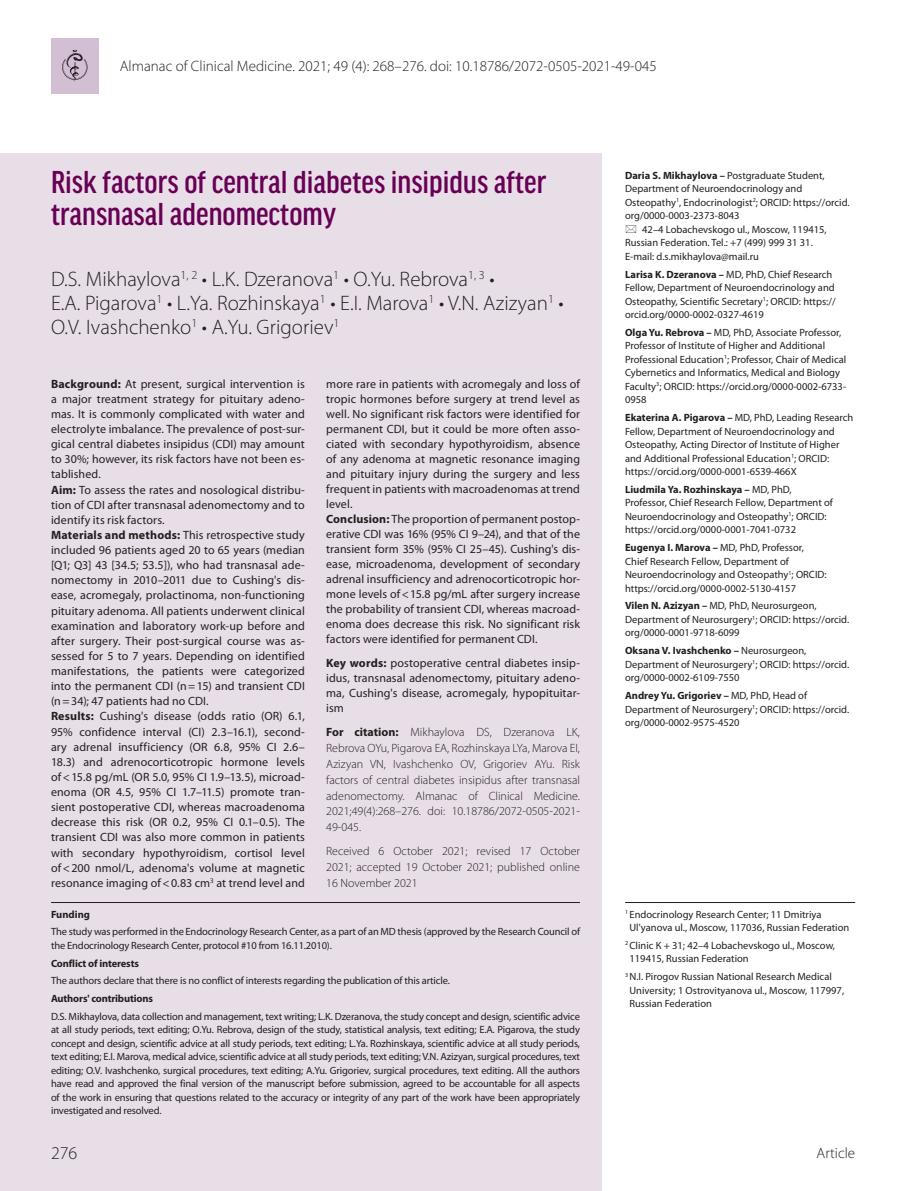
<style>
.page{position:relative;width:919px;height:1191px;background:#fff}
.page>*{position:absolute;margin:0;border:0;box-sizing:border-box;transform-origin:0 0}
.t1{font:500 condensed 33.75px/31.5px "Good Headline Pro";color:#680054}
.t2{font:300 21px/24px "Myriad Pro";color:#231f20}
.t3{font:300 18px "Myriad Pro";color:#231f20}
.t4{font:300 15px "Myriad Pro";color:#231f20}
.t5{font:12px/15.1px "Myriad Pro";letter-spacing:.005em;color:#231f20}
.t6{font:300 12px/15.8px "Myriad Pro";color:#231f20;text-align:justify}
.t7{font:10.5px/13.5px "Myriad Pro";color:#231f20}
.t8{font:700 10.5px "Myriad Pro";letter-spacing:-.015em;color:#231f20}
.s1{font-weight:700}
</style>
<div class="page">
<div style="left:0;top:153px;width:601px;height:1038px;background:#e8dee8"></div>
<hr style="left:625px;top:902px;width:230px;height:1px;background:#231f20">
<hr style="left:51px;top:902px;width:529px;height:1px;background:#231f20">
<div style="left:51px;top:38px;width:48px;height:55px;background:#d3bfd3"></div>
<svg style="left:62px;top:50px;width:25px;height:32px"></svg>
<h3 class="t4" style="left:120px;top:57px;width:538px">Almanac of Clinical Medicine. 2021; 49 (4): 268–276. doi: 10.18786/2072-0505-2021-49-045</h3>
<h1 class="t1" style="left:51px;top:167px;width:497px">Risk factors of central diabetes insipidus after transnasal adenomectomy</h1>
<h2 class="t2" style="left:51px;top:267px;width:514px">D.S. Mikhaylova<sup>1,</sup> <sup>2</sup> • L.K. Dzeranova<sup>1</sup> • O.Yu. Rebrova<sup>1,</sup> <sup>3</sup> •<br>E.A. Pigarova<sup>1</sup> • L.Ya. Rozhinskaya<sup>1</sup> • E.I. Marova<sup>1</sup> • V.N. Azizyan<sup>1</sup> •<br>O.V. Ivashchenko<sup>1</sup> • A.Yu. Grigoriev<sup>1</sup></h2>
<p class="t5" style="left:51px;top:376px;width:255px"><span class="s1">Background:</span> At present, surgical intervention is a major treatment strategy for pituitary adeno&shy;mas. It is commonly complicated with water and electrolyte imbalance. The prevalence of post-sur&shy;gical central diabetes insipidus (CDI) may amount to 30%; however, its risk factors have not been es&shy;tablished.<br><span class="s1">Aim:</span> To assess the rates and nosological distribu&shy;tion of CDI after transnasal adenomectomy and to identify its risk factors.<br><span class="s1">Materials and methods:</span> This retrospective study included 96 patients aged 20 to 65 years (median [Q1; Q3] 43 [34.5; 53.5]), who had transnasal ade&shy;nomectomy in 2010–2011 due to Cushing's dis&shy;ease, acromegaly, prolactinoma, non-functioning pituitary adenoma. All patients underwent clinical examination and laboratory work-up before and after surgery. Their post-surgical course was as&shy;sessed for 5 to 7 years. Depending on identified manifestations, the patients were categorized into the permanent CDI (n=15) and transient CDI (n=34); 47 patients had no CDI.<br><span class="s1">Results:</span> Cushing's disease (odds ratio (OR) 6.1, 95% confidence interval (CI) 2.3–16.1), second&shy;ary adrenal insufficiency (OR 6.8, 95% CI 2.6– 18.3) and adrenocorticotropic hormone levels of&lt;15.8 pg/mL (OR 5.0, 95% CI 1.9–13.5), microad&shy;enoma (OR 4.5, 95% CI 1.7–11.5) promote tran&shy;sient postoperative CDI, whereas macroadenoma decrease this risk (OR 0.2, 95% CI 0.1–0.5). The transient CDI was also more common in patients with secondary hypothyroidism, cortisol level of&lt;200 nmol/L, adenoma's volume at magnetic resonance imaging of&lt;0.83 cm<sup>3</sup> at trend level and</p>
<p class="t5" style="left:326px;top:376px;width:255px">more rare in patients with acromegaly and loss of tropic hormones before surgery at trend level as well. No significant risk factors were identified for permanent CDI, but it could be more often asso&shy;ciated with secondary hypothyroidism, absence of any adenoma at magnetic resonance imaging and pituitary injury during the surgery and less frequent in patients with macroadenomas at trend level.<br><span class="s1">Conclusion:</span> The proportion of permanent postop&shy;erative CDI was 16% (95% CI 9–24), and that of the transient form 35% (95% CI 25–45). Cushing's dis&shy;ease, microadenoma, development of secondary adrenal insufficiency and adrenocorticotropic hor&shy;mone levels of&lt;15.8 pg/mL after surgery increase the probability of transient CDI, whereas macroad&shy;enoma does decrease this risk. No significant risk factors were identified for permanent CDI.</p>
<p class="t5" style="left:326px;top:655px;width:255px;text-align:justify"><span class="s1">Key words:</span> postoperative central diabetes insip&shy;idus, transnasal adenomectomy, pituitary adeno&shy;ma, Cushing's disease, acromegaly, hypopituitar&shy;ism</p>
<p class="t6" style="left:326px;top:724px;width:255px"><span class="s1">For citation:</span> Mikhaylova DS, Dzeranova LK, Rebrova OYu, Pigarova EA, Rozhinskaya LYa, Marova EI, Azizyan VN, Ivashchenko OV, Grigoriev AYu. Risk factors of central diabetes insipidus after transnasal adenomectomy. Almanac of Clinical Medicine.<br>2021;49(4):268–276. doi: 10.18786/2072-0505-2021- 49-045.</p>
<p class="t6" style="left:326px;top:843px;width:255px">Received 6 October 2021; revised 17 October 2021; accepted 19 October 2021; published online 16 November 2021</p>
<p class="t8" style="left:51px;top:907px;width:40px">Funding</p>
<p class="t7" style="left:51px;top:925px;width:530px">The study was performed in the Endocrinology Research Center, as a part of an MD thesis (approved by the Research Council of the Endocrinology Research Center, protocol #10 from 16.11.2010).</p>
<p class="t8" style="left:51px;top:956px;width:89px">Conflict of interests</p>
<p class="t7" style="left:51px;top:974px;width:400px">The authors declare that there is no conflict of interests regarding the publication of this article.</p>
<p class="t8" style="left:51px;top:991px;width:103px">Authors' contributions</p>
<p class="t7" style="left:51px;top:1009px;width:530px;text-align:justify">D.S. Mikhaylova, data collection and management, text writing; L.K. Dzeranova, the study concept and design, scientific advice at all study periods, text editing; O.Yu. Rebrova, design of the study, statistical analysis, text editing; E.A. Pigarova, the study concept and design, scientific advice at all study periods, text editing; L.Ya. Rozhinskaya, scientific advice at all study periods, text editing; E.I. Marova, medical advice, scientific advice at all study periods, text editing; V.N. Azizyan, surgical procedures, text editing; O.V. Ivashchenko, surgical procedures, text editing; A.Yu. Grigoriev, surgical procedures, text editing. All the authors have read and approved the final version of the manuscript before submission, agreed to be accountable for all aspects of the work in ensuring that questions related to the accuracy or integrity of any part of the work have been appropriately investigated and resolved.</p>
<p class="t7" style="left:625px;top:168px;width:201px"><span class="s1">Daria S. Mikhaylova –</span> Postgraduate Student,</p>
<p class="t7" style="left:625px;top:182px;width:179px">Department of Neuroendocrinology and</p>
<p class="t7" style="left:625px;top:195px;width:226px">Osteopathy<sup>1</sup>, Endocrinologist<sup>2</sup>; ORCID: https://orcid.</p>
<p class="t7" style="left:625px;top:209px;width:116px">org/0000-0003-2373-8043</p>
<p class="t7" style="left:642px;top:222px;width:186px">42–4 Lobachevskogo ul., Moscow, 119415,</p>
<p class="t7" style="left:625px;top:236px;width:189px">Russian Federation. Tel.: +7 (499) 999 31 31.</p>
<p class="t7" style="left:625px;top:249px;width:135px">E-mail: d.s.mikhaylova@mail.ru</p>
<p class="t7" style="left:625px;top:267px;width:212px"><span class="s1">Larisa K. Dzeranova –</span> MD, PhD, Chief Research Fellow, Department of Neuroendocrinology and Osteopathy, Scientific Secretary<sup>1</sup>; ORCID: https:// orcid.org/0000-0002-0327-4619</p>
<p class="t7" style="left:625px;top:325px;width:223px"><span class="s1">Olga Yu. Rebrova –</span> MD, PhD, Associate Professor, Professor of Institute of Higher and Additional Professional Education<sup>1</sup>; Professor, Chair of Medical Cybernetics and Informatics, Medical and Biology Faculty<sup>3</sup>; ORCID: https://orcid.org/0000-0002-6733- 0958</p>
<p class="t7" style="left:625px;top:411px;width:230px"><span class="s1">Ekaterina A. Pigarova –</span> MD, PhD, Leading Research Fellow, Department of Neuroendocrinology and Osteopathy, Acting Director of Institute of Higher and Additional Professional Education<sup>1</sup>; ORCID: https://orcid.org/0000-0001-6539-466X</p>
<p class="t7" style="left:625px;top:482px;width:209px"><span class="s1">Liudmila Ya. Rozhinskaya –</span> MD, PhD, Professor, Chief Research Fellow, Department of Neuroendocrinology and Osteopathy<sup>1</sup>; ORCID: https://orcid.org/0000-0001-7041-0732</p>
<p class="t7" style="left:625px;top:541px;width:203px"><span class="s1">Eugenya I. Marova –</span> MD, PhD, Professor, Chief Research Fellow, Department of Neuroendocrinology and Osteopathy<sup>1</sup>; ORCID: https://orcid.org/0000-0002-5130-4157</p>
<p class="t7" style="left:625px;top:599px;width:226px"><span class="s1">Vilen N. Azizyan –</span> MD, PhD, Neurosurgeon,<br>Department of Neurosurgery<sup>1</sup>; ORCID: https://orcid. org/0000-0001-9718-6099</p>
<p class="t7" style="left:625px;top:644px;width:226px"><span class="s1">Oksana V. Ivashchenko –</span> Neurosurgeon,<br>Department of Neurosurgery<sup>1</sup>; ORCID: https://orcid. org/0000-0002-6109-7550</p>
<p class="t7" style="left:625px;top:688px;width:226px"><span class="s1">Andrey Yu. Grigoriev –</span> MD, PhD, Head of<br>Department of Neurosurgery<sup>1</sup>; ORCID: https://orcid. org/0000-0002-9575-4520</p>
<p class="t7" style="left:629px;top:907px;width:221px;text-indent:-4px"><sup>1</sup> Endocrinology Research Center; 11 Dmitriya<br>Ul'yanova ul., Moscow, 117036, Russian Federation</p>
<p class="t7" style="left:629px;top:938px;width:207px;text-indent:-4px"><sup>2</sup> Clinic К + 31; 42–4 Lobachevskogo ul., Moscow,<br>119415, Russian Federation</p>
<p class="t7" style="left:629px;top:969px;width:216px;text-indent:-4px"><sup>3</sup> N.I. Pirogov Russian National Research Medical<br>University; 1 Ostrovityanova ul., Moscow, 117997,<br>Russian Federation</p>
<h3 class="t3" style="left:51px;top:1142px;width:28px">276</h3>
<h3 class="t4" style="left:816px;top:1144px;width:40px">Article</h3>
</div>
